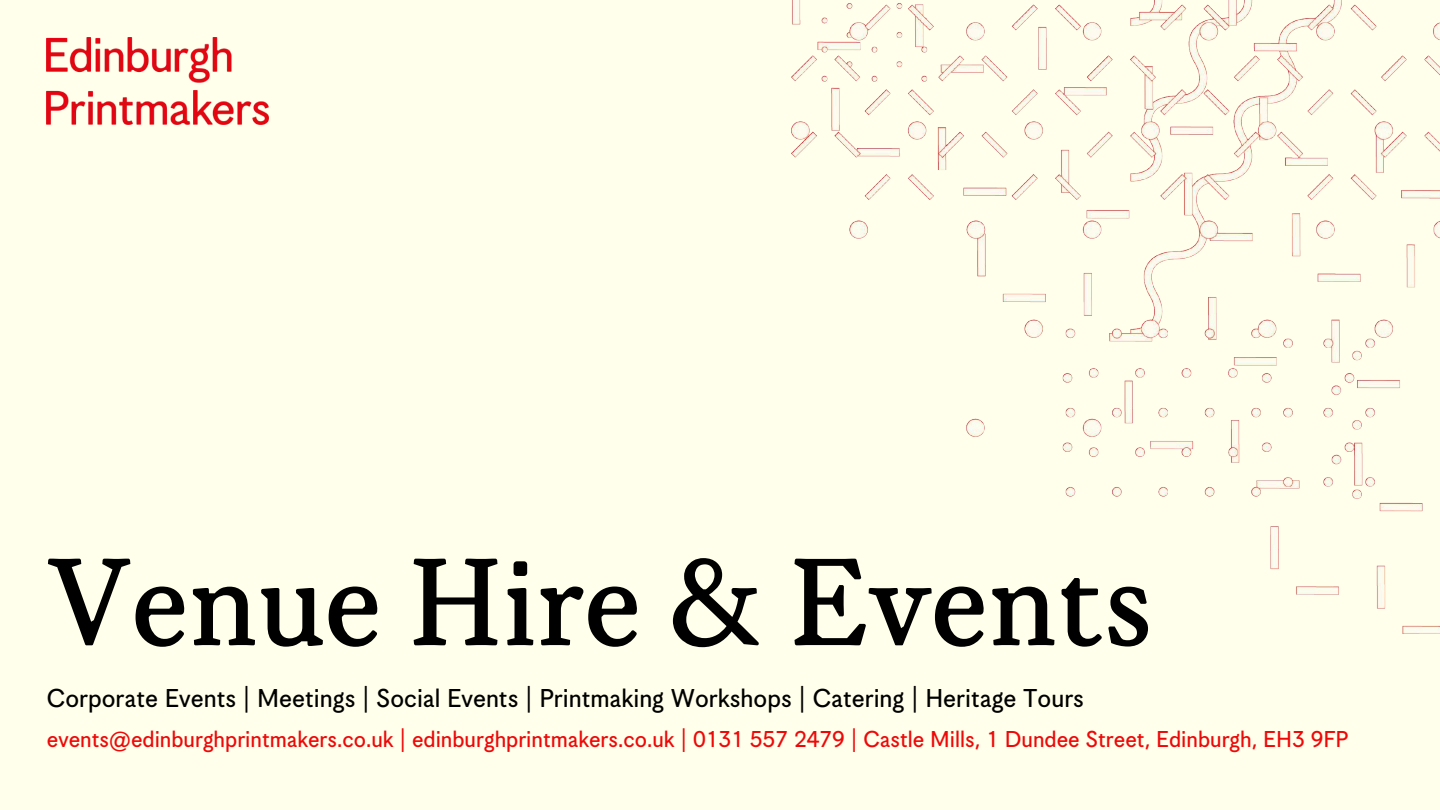
<style>
.page{position:relative;width:1440px;height:810px;background:#ffffeb}
.page>*{position:absolute;margin:0;border:0;box-sizing:border-box;transform-origin:0 0}
.t1{font:133.4px "Korpus B";color:#000}
.t2{font:28.1px "Korpus Grotesk C";color:#000}
.t3{font:25px "Korpus Grotesk C";color:#ef0808}
</style>
<div class="page">
<img style="left:47px;top:37px;width:221px;height:87px">
<img style="left:792px;top:0;width:648px;height:633px">
<h1 class="t1" style="left:47px;top:545px;width:1108px">Venue Hire &amp; Events</h1>
<p class="t2" style="left:47px;top:686px;width:1039px">Corporate Events | Meetings | Social Events | Printmaking Workshops | Catering | Heritage Tours</p>
<p class="t3" style="left:47px;top:728px;width:1303px">events@edinburghprintmakers.co.uk | edinburghprintmakers.co.uk | 0131 557 2479 | Castle Mills, 1 Dundee Street, Edinburgh, EH3 9FP</p>
</div>
